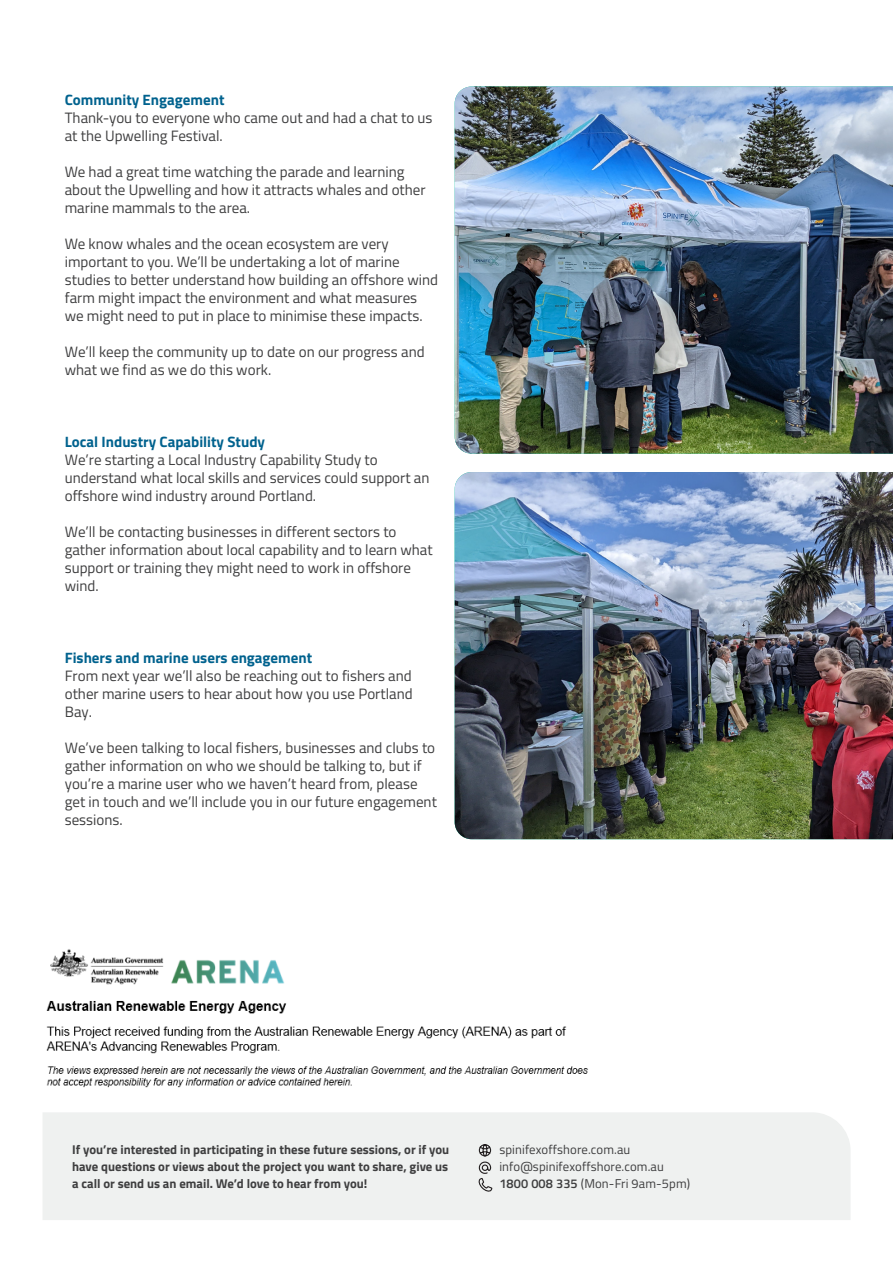
<style>
.page{position:relative;width:893px;height:1263px;background:#fff}
.page>*{position:absolute;margin:0;border:0;box-sizing:border-box;transform-origin:0 0}
.t1{font:15px/18px "Titillium Web";color:#3e3e3f}
.t2{font:700 12.75px/17.2px "Titillium Web";color:#3e3e3f;text-align:justify}
.t3{font:12.75px "Titillium Web";letter-spacing:.01em;color:#3e3e3f}
.s1{font-weight:700;color:#00628e}
.s2{font-weight:600}
</style>
<div class="page">
<img style="left:455px;top:86px;width:438px;height:368px">
<img style="left:455px;top:472px;width:438px;height:367px">
<div style="left:43px;top:1112px;width:807px;height:108px;background:#eff1f0"></div>
<svg style="left:478px;top:1143px;width:15px;height:49px"></svg>
<img style="left:46px;top:949px;width:542px;height:139px">
<p class="t1" style="left:65px;top:90px;width:369px"><span class="s1">Community Engagement<br></span>Thank-you to everyone who came out and had a chat to us at the Upwelling Festival.</p>
<p class="t1" style="left:65px;top:162px;width:362px">We had a great time watching the parade and learning about the Upwelling and how it attracts whales and other marine mammals to the area.</p>
<p class="t1" style="left:65px;top:234px;width:375px">We know whales and the ocean ecosystem are very important to you. We’ll be undertaking a lot of marine studies to better understand how building an offshore wind farm might impact the environment and what measures we might need to put in place to minimise these impacts.</p>
<p class="t1" style="left:65px;top:342px;width:361px">We’ll keep the community up to date on our progress and what we find as we do this work.</p>
<p class="t1" style="left:65px;top:432px;width:366px"><span class="s1">Local Industry Capability Study<br></span>We’re starting a Local Industry Capability Study to understand what local skills and services could support an offshore wind industry around Portland.</p>
<p class="t1" style="left:65px;top:522px;width:369px">We’ll be contacting businesses in different sectors to gather information about local capability and to learn what support or training they might need to work in offshore wind.</p>
<p class="t1" style="left:65px;top:648px;width:349px"><span class="s1">Fishers and marine users engagement<br></span>From next year we’ll also be reaching out to fishers and other marine users to hear about how you use Portland Bay.</p>
<p class="t1" style="left:65px;top:738px;width:374px">We’ve been talking to local fishers, businesses and clubs to gather information on who we should be talking to, but if you’re a marine user who we haven’t heard from, please get in touch and we’ll include you in our future engagement sessions.</p>
<p class="t2" style="left:72px;top:1140px;width:379px">If you’re interested in participating in these future sessions, or if you have questions or views about the project you want to share, give us a call or send us an email. We’d love to hear from you!</p>
<p class="t3" style="left:499px;top:1140px;width:132px">spinifexoffshore.com.au</p>
<p class="t3" style="left:499px;top:1157px;width:166px">info@spinifexoffshore.com.au</p>
<p class="t3" style="left:499px;top:1174px;width:192px"><span class="s2">1800 008 335</span> (Mon-Fri 9am-5pm)</p>
</div>
